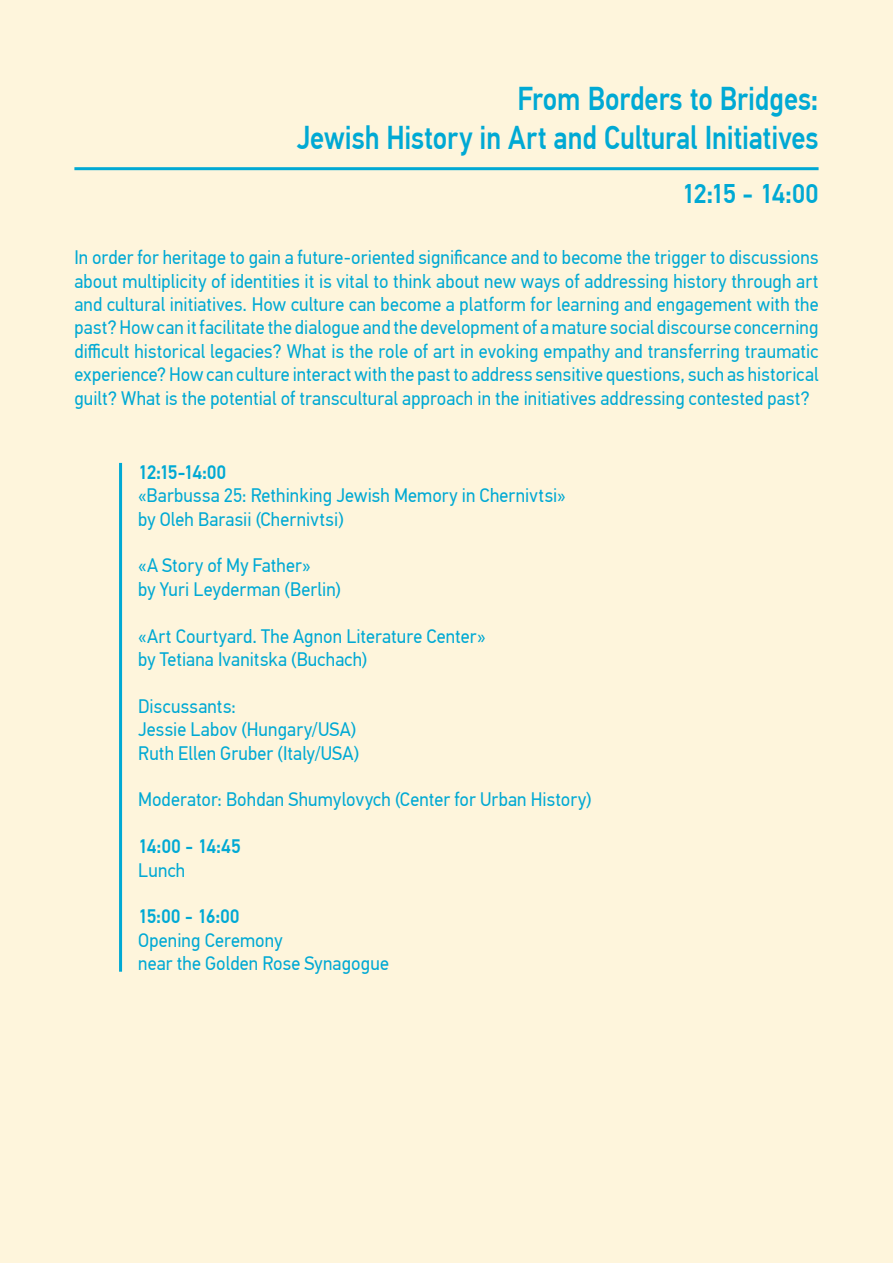
<style>
.page{position:relative;width:893px;height:1263px;background:#fef5dc}
.page>*{position:absolute;margin:0;border:0;box-sizing:border-box;transform-origin:0 0}
.Fließtext_en{font:500 33px "PF Din Text Pro";letter-spacing:-.005em;color:#00a9d4;scale:.85 1}
.Fließtext_en-2{font:500 27px "PF Din Text Pro";letter-spacing:-.065em;color:#00a9d4;scale:.95 1}
.Fließtext_en-3{font:19.5px/23.4px "PF Din Text Pro";letter-spacing:.005em;color:#00a9d4;text-align:justify;scale:.95 1}
.Fließtext_en-4{font:500 19.5px "PF Din Text Pro";letter-spacing:-.055em;color:#00a9d4;scale:.95 1}
</style>
<div class="page">
<hr style="left:74px;top:167px;width:745px;height:3px;background:#00a9d4">
<hr style="left:119px;top:463px;width:3px;height:509px;background:#00a9d4">
<p class="Fließtext_en" style="left:517px;top:79px;width:356px">From Borders to Bridges:</p>
<p class="Fließtext_en" style="left:297px;top:118px;width:615px">Jewish History in Art and Cultural Initiatives</p>
<p class="Fließtext_en-2" style="left:682px;top:177px;width:145px">12:15 - 14:00</p>
<p class="Fließtext_en-3" style="left:74px;top:246px;width:785px">In order for heritage to gain a future-oriented significance and to become the trigger to discussions about multiplicity of identities it is vital to think about new ways of addressing history through art and cultural initiatives. How culture can become a platform for learning and engagement with the past? How can it facilitate the dialogue and the development of a mature social discourse concerning difficult historical legacies? What is the role of art in evoking empathy and transferring traumatic experience? How can culture interact with the past to address sensitive questions, such as historical guilt? What is the potential of transcultural approach in the initiatives addressing contested past?</p>
<p class="Fließtext_en-4" style="left:138px;top:460px;width:94px">12:15-14:00</p>
<p class="Fließtext_en-3" style="left:138px;top:484px;width:451px">«Barbussa 25: Rethinking Jewish Memory in Chernivtsi»</p>
<p class="Fließtext_en-3" style="left:138px;top:507px;width:218px">by Oleh Barasii (Chernivtsi)</p>
<p class="Fließtext_en-3" style="left:138px;top:554px;width:183px">«A Story of My Father»</p>
<p class="Fließtext_en-3" style="left:138px;top:577px;width:215px">by Yuri Leyderman (Berlin)</p>
<p class="Fließtext_en-3" style="left:138px;top:624px;width:367px">«Art Courtyard. The Agnon Literature Center»</p>
<p class="Fließtext_en-3" style="left:138px;top:648px;width:243px">by Tetiana Ivanitska (Buchach)</p>
<p class="Fließtext_en-3" style="left:138px;top:694px;width:104px">Discussants:</p>
<p class="Fließtext_en-3" style="left:138px;top:718px;width:231px">Jessie Labov (Hungary/USA)</p>
<p class="Fließtext_en-3" style="left:138px;top:741px;width:234px">Ruth Ellen Gruber (Italy/USA)</p>
<p class="Fließtext_en-3" style="left:138px;top:788px;width:479px">Moderator: Bohdan Shumylovych (Center for Urban History)</p>
<p class="Fließtext_en-4" style="left:138px;top:835px;width:109px">14:00 - 14:45</p>
<p class="Fließtext_en-3" style="left:138px;top:858px;width:51px">Lunch</p>
<p class="Fließtext_en-4" style="left:138px;top:905px;width:108px">15:00 - 16:00</p>
<p class="Fließtext_en-3" style="left:138px;top:928px;width:153px">Opening Ceremony</p>
<p class="Fließtext_en-3" style="left:138px;top:952px;width:265px">near the Golden Rose Synagogue</p>
</div>
